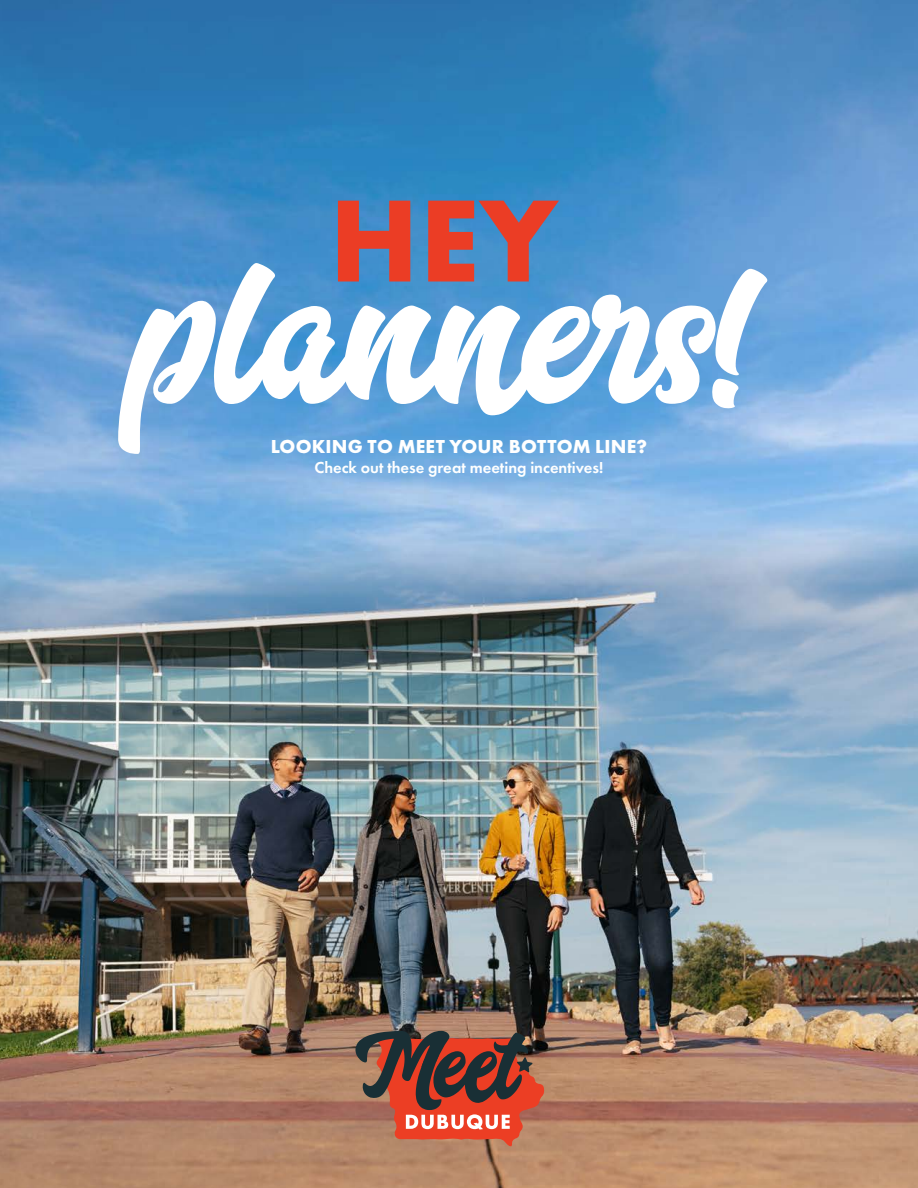
<style>
.page{position:relative;width:918px;height:1188px;background:#fff}
.page>*{position:absolute;margin:0;border:0;box-sizing:border-box;transform-origin:0 0}
.t1{font:198.9px "Aerokids";color:#fff}
.t2{font:700 121.2px "Futura PT";color:#eb3d25}
.t3{font:700 19.5px "Futura PT";letter-spacing:.01em;color:#fff}
.t4{font:600 16.5px "Futura PT";color:#fff}
</style>
<div class="page">
<img style="left:0;top:0;width:918px;height:1188px">
<svg style="left:355px;top:1031px;width:189px;height:115px;background:#9b5242"></svg>
<h2 class="t2" style="left:329px;top:163px;width:230px">HEY</h2>
<h1 class="t1" style="left:134px;top:219px;width:621px">planners!</h1>
<p class="t3" style="left:271px;top:434px;width:378px">LOOKING TO MEET YOUR BOTTOM LINE?</p>
<p class="t4" style="left:315px;top:457px;width:290px">Check out these great meeting incentives!</p>
</div>
